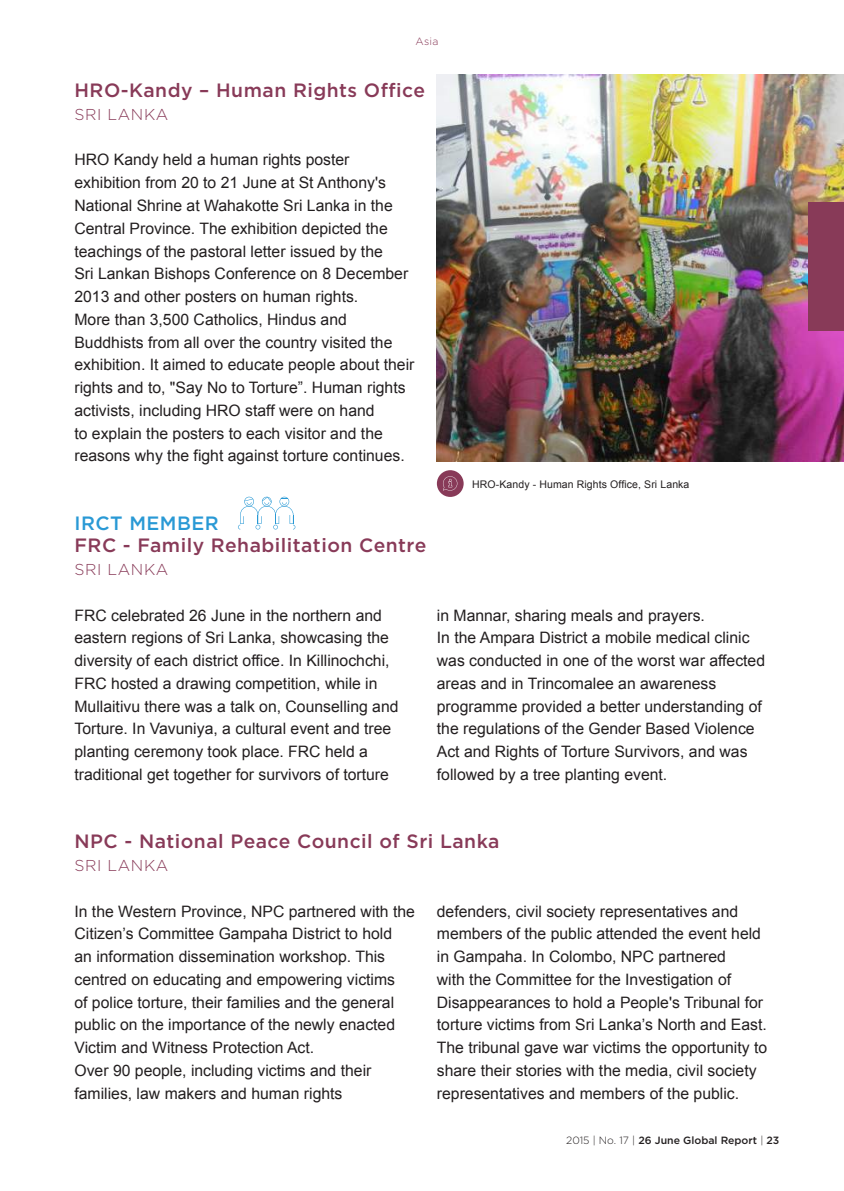
<style>
.page{position:relative;width:844px;height:1191px;background:#fff}
.page>*{position:absolute;margin:0;border:0;box-sizing:border-box;transform-origin:0 0}
.t1{font:500 19.25px "Gotham";letter-spacing:.025em;color:#883a58}
.t2{font:500 19.25px "Gotham";letter-spacing:.025em;color:#2999d5}
.t3{font:15.75px/22.8px "Arial";color:#231f20}
.t4{font:300 15.75px "Gotham";letter-spacing:.04em;color:#883a58}
.t5{font:10.5px "Arial";letter-spacing:.01em;color:#231f20}
.t6{font:500 10.5px "Gotham";color:#231f20}
.t7{font:300 10.5px "Gotham";color:#883a58}
.s1{font-weight:300}
</style>
<div class="page">
<img style="left:437px;top:75px;width:406px;height:386px">
<div style="left:808px;top:202px;width:35px;height:128px;background:#883a58"></div>
<svg style="left:238px;top:497px;width:57px;height:32px"></svg>
<div style="left:437px;top:470px;width:26px;height:27px;background:#883a58;border-radius:50%"></div>
<svg style="left:443px;top:476px;width:14px;height:15px"></svg>
<p class="t7" style="left:415px;top:35px;width:24px">Asia</p>
<p class="t1" style="left:74px;top:79px;width:352px">HRO-Kandy – Human Rights Office</p>
<p class="t4" style="left:74px;top:106px;width:95px">SRI LANKA</p>
<p class="t3" style="left:74px;top:149px;width:341px">HRO Kandy held a human rights poster exhibition from 20 to 21 June at St Anthony's National Shrine at Wahakotte Sri Lanka in the Central Province. The exhibition depicted the teachings of the pastoral letter issued by the<br>Sri Lankan Bishops Conference on 8 December 2013 and other posters on human rights.<br>More than 3,500 Catholics, Hindus and Buddhists from all over the country visited the exhibition. It aimed to educate people about their rights and to, "Say No to Torture”. Human rights activists, including HRO staff were on hand<br>to explain the posters to each visitor and the reasons why the fight against torture continues.</p>
<p class="t5" style="left:472px;top:477px;width:219px">HRO-Kandy - Human Rights Office, Sri Lanka</p>
<p class="t2" style="left:74px;top:512px;width:146px">IRCT MEMBER</p>
<p class="t1" style="left:74px;top:534px;width:353px">FRC - Family Rehabilitation Centre</p>
<p class="t4" style="left:74px;top:561px;width:95px">SRI LANKA</p>
<p class="t3" style="left:74px;top:604px;width:325px">FRC celebrated 26 June in the northern and eastern regions of Sri Lanka, showcasing the diversity of each district office. In Killinochchi, FRC hosted a drawing competition, while in Mullaitivu there was a talk on, Counselling and Torture. In Vavuniya, a cultural event and tree planting ceremony took place. FRC held a traditional get together for survivors of torture</p>
<p class="t3" style="left:437px;top:604px;width:330px">in Mannar, sharing meals and prayers.<br>In the Ampara District a mobile medical clinic was conducted in one of the worst war affected areas and in Trincomalee an awareness programme provided a better understanding of the regulations of the Gender Based Violence Act and Rights of Torture Survivors, and was followed by a tree planting event.</p>
<p class="t1" style="left:74px;top:830px;width:426px">NPC - National Peace Council of Sri Lanka</p>
<p class="t4" style="left:74px;top:857px;width:95px">SRI LANKA</p>
<p class="t3" style="left:74px;top:899px;width:342px">In the Western Province, NPC partnered with the Citizen’s Committee Gampaha District to hold<br>an information dissemination workshop. This centred on educating and empowering victims<br>of police torture, their families and the general public on the importance of the newly enacted Victim and Witness Protection Act.<br>Over 90 people, including victims and their families, law makers and human rights</p>
<p class="t3" style="left:437px;top:899px;width:332px">defenders, civil society representatives and members of the public attended the event held in Gampaha. In Colombo, NPC partnered<br>with the Committee for the Investigation of Disappearances to hold a People's Tribunal for torture victims from Sri Lanka’s North and East.<br>The tribunal gave war victims the opportunity to share their stories with the media, civil society representatives and members of the public.</p>
<p class="t6" style="left:566px;top:1134px;width:215px"><span class="s1">2015 | No. 17 |</span> 26 June Global Report <span class="s1">|</span> 23</p>
</div>
